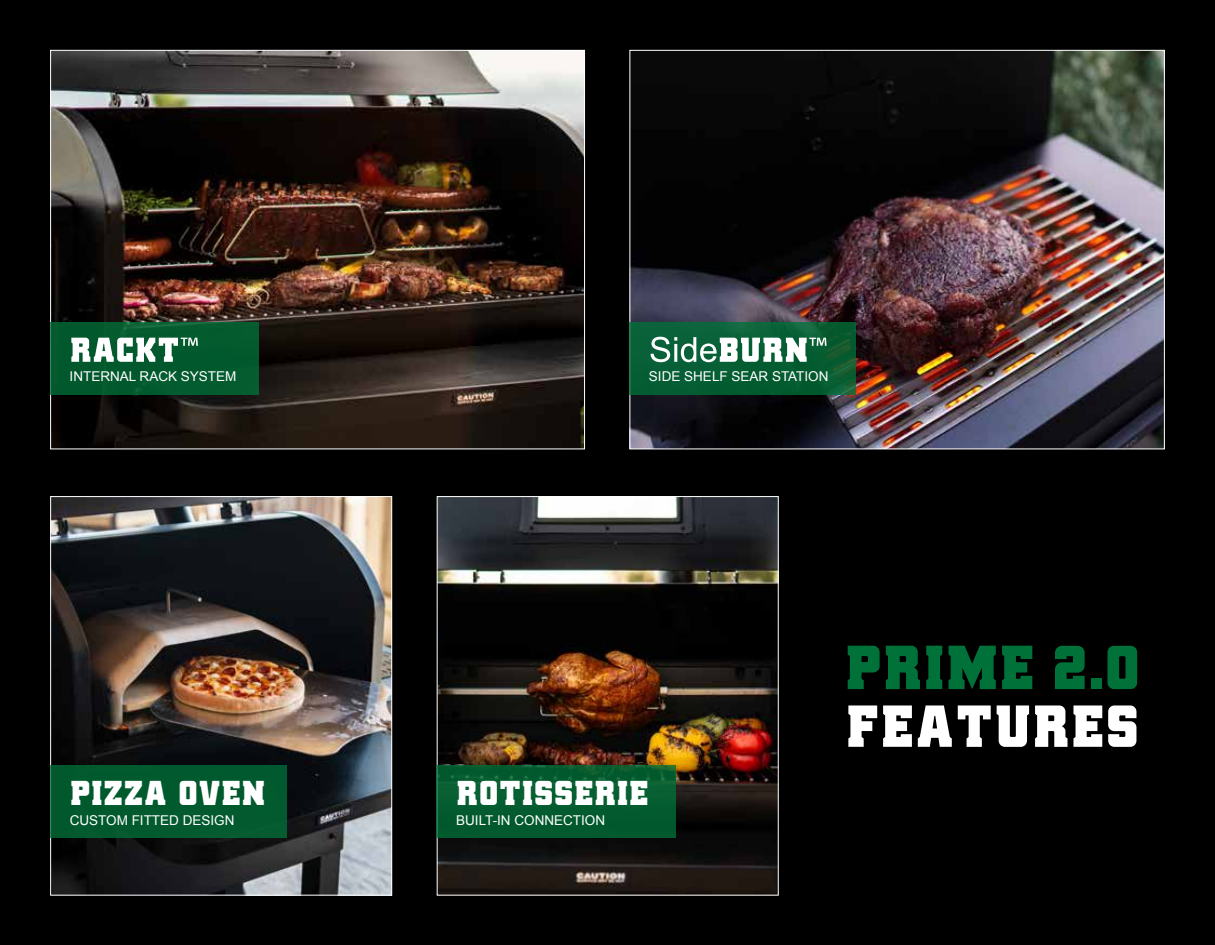
<style>
.page{position:relative;width:1215px;height:945px;background:#000}
.page>*{position:absolute;margin:0;border:0;box-sizing:border-box;transform-origin:0 0}
.t1{font:62.1px "GMGPRIME Regular";color:#007239}
.t2{font:59.1px "GMGPRIME Regular";color:#fff}
.t3{font:34.5px "GMGPRIME Regular";color:#fff}
.t4{font:13.5px "Arial";color:#fff}
</style>
<div class="page">
<img style="left:52px;top:52px;width:531px;height:395px">
<div style="left:50px;top:322px;width:209px;height:73px;background:#025a2d"></div>
<svg style="left:71px;top:338px;width:127px;height:24px"></svg>
<img style="left:632px;top:52px;width:531px;height:395px">
<svg style="left:630px;top:322px;width:226px;height:73px;background:#085e34"></svg>
<svg style="left:651px;top:337px;width:176px;height:25px;background:#7fad97"></svg>
<img style="left:52px;top:498px;width:338px;height:395px">
<div style="left:50px;top:496px;width:342px;height:399px;border:1px solid #fff"></div>
<div style="left:50px;top:766px;width:237px;height:72px;background:#015a2e"></div>
<img style="left:439px;top:498px;width:337px;height:395px">
<div style="left:437px;top:496px;width:341px;height:399px;border:1px solid #fff"></div>
<div style="left:437px;top:766px;width:239px;height:72px;background:#035b2e"></div>
<p class="t4" style="left:70px;top:368px;width:168px">INTERNAL RACK SYSTEM</p>
<p class="t4" style="left:649px;top:368px;width:181px">SIDE SHELF SEAR STATION</p>
<h3 class="t3" style="left:70px;top:773px;width:198px">PIZZA OVEN</h3>
<p class="t4" style="left:70px;top:811px;width:166px">CUSTOM FITTED DESIGN</p>
<h3 class="t3" style="left:456px;top:773px;width:195px">ROTISSERIE</h3>
<p class="t4" style="left:456px;top:811px;width:151px">BUILT-IN CONNECTION</p>
<h1 class="t1" style="left:845px;top:631px;width:297px">PRIME 2.0</h1>
<h2 class="t2" style="left:845px;top:692px;width:296px">FEATURES</h2>
</div>
